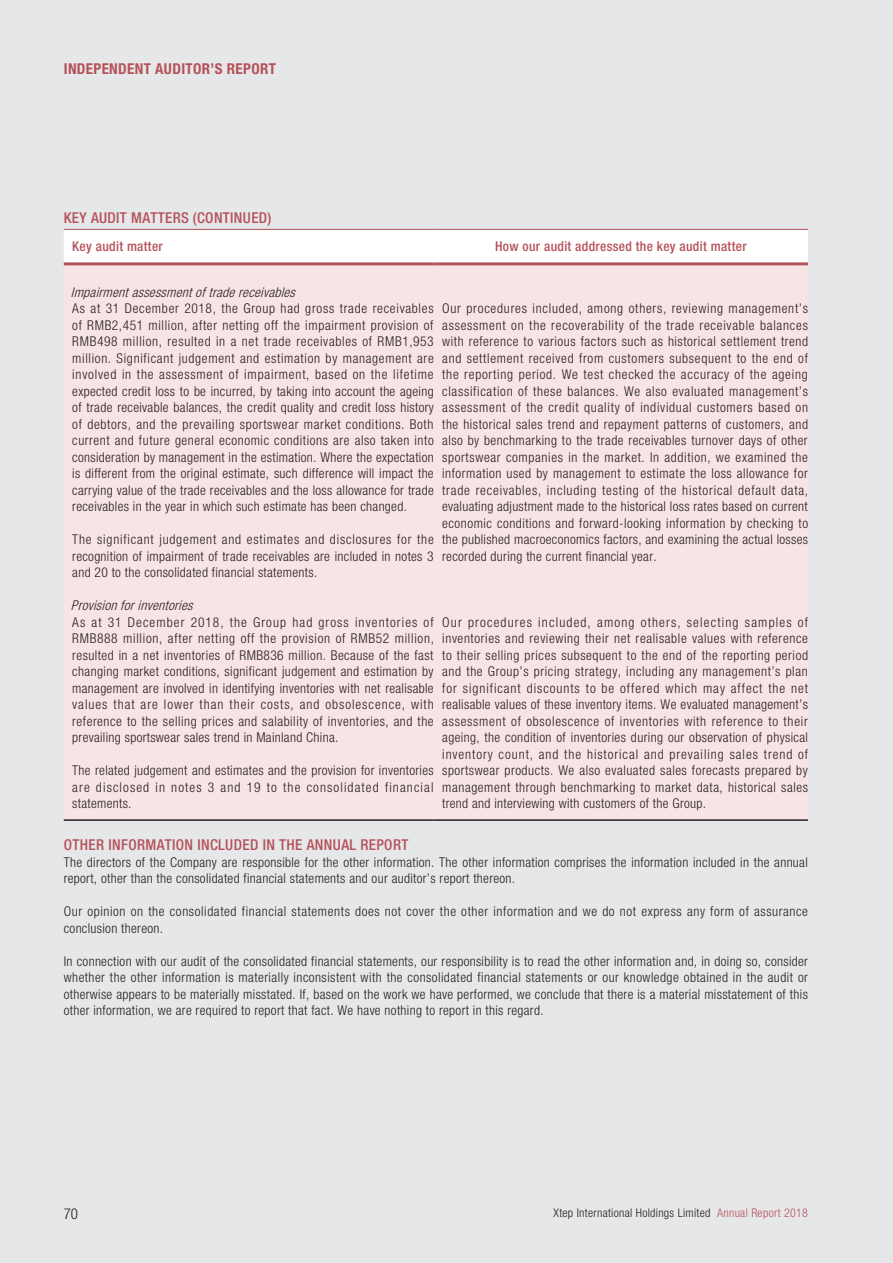
<style>
.page{position:relative;width:893px;height:1263px;background:#e6e7e9}
.page>*{position:absolute;margin:0;border:0;box-sizing:border-box;transform-origin:0 0}
.t1{font:500 condensed 15px "Helvetica Neue LT Std";letter-spacing:.025em;color:#b5525a}
.t2{font:700 condensed 15px "Helvetica Neue LT Std";letter-spacing:.025em;color:#b5525a}
.t3{font:300 condensed 15px "Helvetica Neue LT Std";color:#231f20}
.t4{font:300 condensed 13.5px/16.5px "Helvetica Neue LT Std";letter-spacing:.025em;color:#231f20;text-align:justify}
.t5{font:300 condensed 13.5px/16.5px "Helvetica Neue LT Std";letter-spacing:.045em;color:#231f20}
.t6{font:italic 300 condensed 13.5px "Helvetica Neue LT Std";color:#231f20}
.t7{font:500 condensed 13.5px "Helvetica Neue LT Std";letter-spacing:.025em;color:#b5525a}
.t8{font:300 condensed 12px "Helvetica Neue LT Std";letter-spacing:.025em;color:#231f20}
.s1{color:#b5525a}
</style>
<div class="page">
<div style="left:64px;top:230px;width:744px;height:32px;background:#fff"></div>
<div style="left:64px;top:265px;width:744px;height:554px;background:#f9e4e5"></div>
<hr style="left:64px;top:229px;width:370px;height:1px;background:#b5525a">
<hr style="left:434px;top:229px;width:374px;height:1px;background:#b5525a">
<hr style="left:64px;top:262px;width:370px;height:3px;background:#b5525a">
<hr style="left:434px;top:262px;width:374px;height:3px;background:#b5525a">
<hr style="left:64px;top:819px;width:370px;height:2px;background:#231f20">
<hr style="left:434px;top:819px;width:374px;height:2px;background:#231f20">
<p class="t2" style="left:64px;top:60px;width:214px">INDEPENDENT AUDITOR’S REPORT</p>
<p class="t1" style="left:64px;top:209px;width:209px">KEY AUDIT MATTERS (CONTINUED)</p>
<p class="t7" style="left:72px;top:238px;width:92px">Key audit matter</p>
<p class="t7" style="left:495px;top:238px;width:253px">How our audit addressed the key audit matter</p>
<p class="t6" style="left:71px;top:284px;width:230px">Impairmentassessmentoftradereceivables</p>
<p class="t4" style="left:72px;top:300px;width:363px">As at 31 December 2018, the Group had gross trade receivables of RMB2,451 million, after netting off the impairment provision of RMB498 million, resulted in a net trade receivables of RMB1,953 million. Significant judgement and estimation by management are involved in the assessment of impairment, based on the lifetime expected credit loss to be incurred, by taking into account the ageing of trade receivable balances, the credit quality and credit loss history of debtors, and the prevailing sportswear market conditions. Both current and future general economic conditions are also taken into consideration by management in the estimation. Where the expectation is different from the original estimate, such difference will impact the carrying value of the trade receivables and the loss allowance for trade receivables in the year in which such estimate has been changed.</p>
<p class="t4" style="left:72px;top:531px;width:363px">The significant judgement and estimates and disclosures for the recognition of impairment of trade receivables are included in notes 3 and 20 to the consolidated financial statements.</p>
<p class="t4" style="left:442px;top:300px;width:367px">Our procedures included, among others, reviewing management’s assessment on the recoverability of the trade receivable balances with reference to various factors such as historical settlement trend and settlement received from customers subsequent to the end of the reporting period. We test checked the accuracy of the ageing classification of these balances. We also evaluated management’s assessment of the credit quality of individual customers based on the historical sales trend and repayment patterns of customers, and also by benchmarking to the trade receivables turnover days of other sportswear companies in the market. In addition, we examined the information used by management to estimate the loss allowance for trade receivables, including testing of the historical default data, evaluating adjustment made to the historical loss rates based on current economic conditions and forward-looking information by checking to the published macroeconomics factors, and examining the actual losses recorded during the current financial year.</p>
<p class="t6" style="left:71px;top:598px;width:127px">Provisionforinventories</p>
<p class="t4" style="left:72px;top:614px;width:363px">As at 31 December 2018, the Group had gross inventories of RMB888 million, after netting off the provision of RMB52 million, resulted in a net inventories of RMB836 million. Because of the fast changing market conditions, significant judgement and estimation by management are involved in identifying inventories with net realisable values that are lower than their costs, and obsolescence, with reference to the selling prices and salability of inventories, and the prevailing sportswear sales trend in Mainland China.</p>
<p class="t4" style="left:442px;top:613px;width:367px">Our procedures included, among others, selecting samples of inventories and reviewing their net realisable values with reference to their selling prices subsequent to the end of the reporting period and the Group’s pricing strategy, including any management’s plan for significant discounts to be offered which may affect the net realisable values of these inventory items. We evaluated management’s assessment of obsolescence of inventories with reference to their ageing, the condition of inventories during our observation of physical inventory count, and the historical and prevailing sales trend of sportswear products. We also evaluated sales forecasts prepared by management through benchmarking to market data, historical sales trend and interviewing with customers of the Group.</p>
<p class="t4" style="left:72px;top:762px;width:363px">The related judgement and estimates and the provision for inventories are disclosed in notes 3 and 19 to the consolidated financial statements.</p>
<p class="t1" style="left:64px;top:836px;width:346px">OTHER INFORMATION INCLUDED IN THE ANNUAL REPORT</p>
<p class="t4" style="left:64px;top:854px;width:746px">The directors of the Company are responsible for the other information. The other information comprises the information included in the annual report, other than the consolidated financial statements and our auditor’s report thereon.</p>
<p class="t5" style="left:64px;top:903px;width:746px">Our opinion on the consolidated financial statements does not cover the other information and we do not express any form of assurance conclusion thereon.</p>
<p class="t4" style="left:64px;top:953px;width:746px">In connection with our audit of the consolidated financial statements, our responsibility is to read the other information and, in doing so, consider whether the other information is materially inconsistent with the consolidated financial statements or our knowledge obtained in the audit or otherwise appears to be materially misstated. If, based on the work we have performed, we conclude that there is a material misstatement of this other information, we are required to report that fact. We have nothing to report in this regard.</p>
<p class="t3" style="left:64px;top:1205px;width:16px">70</p>
<p class="t8" style="left:553px;top:1205px;width:256px">Xtep International Holdings Limited <span class="s1">Annual Report 2018</span></p>
</div>
